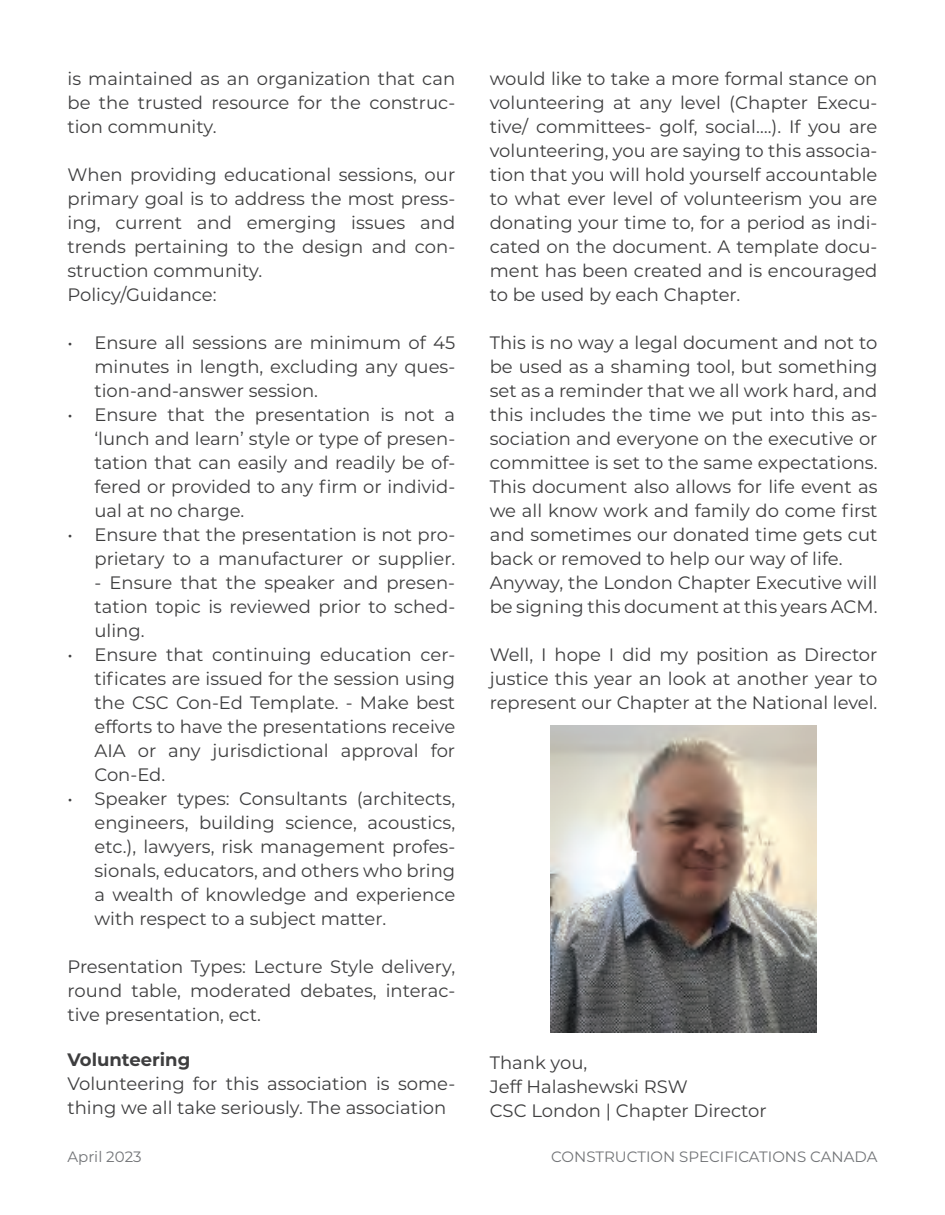
<style>
.page{position:relative;width:945px;height:1215px;background:#fff}
.page>*{position:absolute;margin:0;border:0;box-sizing:border-box;transform-origin:0 0}
.t1{font:18px/24px "Montserrat";color:#3e3e3f;text-align:justify}
.t2{font:700 18px "Montserrat";color:#3e3e3f}
.t3{font:15px "Montserrat";color:#727477}
</style>
<div class="page">
<img style="left:550px;top:725px;width:267px;height:308px">
<p class="t1" style="left:68px;top:66px;width:389px">is maintained as an organization that can be the trusted resource for the construc&shy;tion community.</p>
<p class="t1" style="left:68px;top:162px;width:389px;text-align:left">When providing educational sessions, our primary goal is to address the most press&shy;ing, current and emerging issues and trends pertaining to the design and con&shy;struction community.<br>Policy/Guidance:</p>
<p class="t1" style="left:94px;top:330px;width:362px;text-indent:-27px">• Ensure all sessions are minimum of 45 minutes in length, excluding any ques&shy;tion-and-answer session.</p>
<p class="t1" style="left:94px;top:402px;width:362px;text-indent:-27px">• Ensure that the presentation is not a ‘lunch and learn’ style or type of presen&shy;tation that can easily and readily be of&shy;fered or provided to any firm or individ&shy;ual at no charge.</p>
<p class="t1" style="left:68px;top:522px;width:389px;text-align:right">• Ensure that the presentation is not pro&shy;prietary to a manufacturer or supplier.</p>
<p class="t1" style="left:94px;top:570px;width:362px">- Ensure that the speaker and presen&shy;tation topic is reviewed prior to sched&shy;uling.</p>
<p class="t1" style="left:94px;top:642px;width:362px;text-indent:-27px">• Ensure that continuing education cer&shy;tificates are issued for the session using the CSC Con-Ed Template. - Make best efforts to have the presentations receive AIA or any jurisdictional approval for Con-Ed.</p>
<p class="t1" style="left:94px;top:786px;width:362px;text-indent:-27px">• Speaker types: Consultants (architects, engineers, building science, acoustics, etc.), lawyers, risk management profes&shy;sionals, educators, and others who bring a wealth of knowledge and experience with respect to a subject matter.</p>
<p class="t1" style="left:68px;top:954px;width:389px">Presentation Types: Lecture Style delivery, round table, moderated debates, interac&shy;tive presentation, ect.</p>
<p class="t2" style="left:68px;top:1047px;width:124px">Volunteering</p>
<p class="t1" style="left:68px;top:1071px;width:389px">Volunteering for this association is some&shy;thing we all take seriously. The association</p>
<p class="t3" style="left:68px;top:1146px;width:76px">April 2023</p>
<p class="t3" style="left:551px;top:1146px;width:328px">CONSTRUCTION SPECIFICATIONS CANADA</p>
<p class="t1" style="left:490px;top:66px;width:389px">would like to take a more formal stance on volunteering at any level (Chapter Execu&shy;tive/ committees- golf, social….). If you are volunteering, you are saying to this associa&shy;tion that you will hold yourself accountable to what ever level of volunteerism you are donating your time to, for a period as indi&shy;cated on the document. A template docu&shy;ment has been created and is encouraged to be used by each Chapter.</p>
<p class="t1" style="left:490px;top:330px;width:389px;text-align:left">This is no way a legal document and not to be used as a shaming tool, but something set as a reminder that we all work hard, and this includes the time we put into this as&shy;sociation and everyone on the executive or committee is set to the same expectations.<br>This document also allows for life event as we all know work and family do come first and sometimes our donated time gets cut back or removed to help our way of life.<br>Anyway, the London Chapter Executive will be signing this document at this years ACM.</p>
<p class="t1" style="left:490px;top:642px;width:389px">Well, I hope I did my position as Director justice this year an look at another year to represent our Chapter at the National level.</p>
<p class="t1" style="left:490px;top:1050px;width:278px;text-align:left">Thank you,<br>Jeff Halashewski RSW<br>CSC London | Chapter Director</p>
</div>
